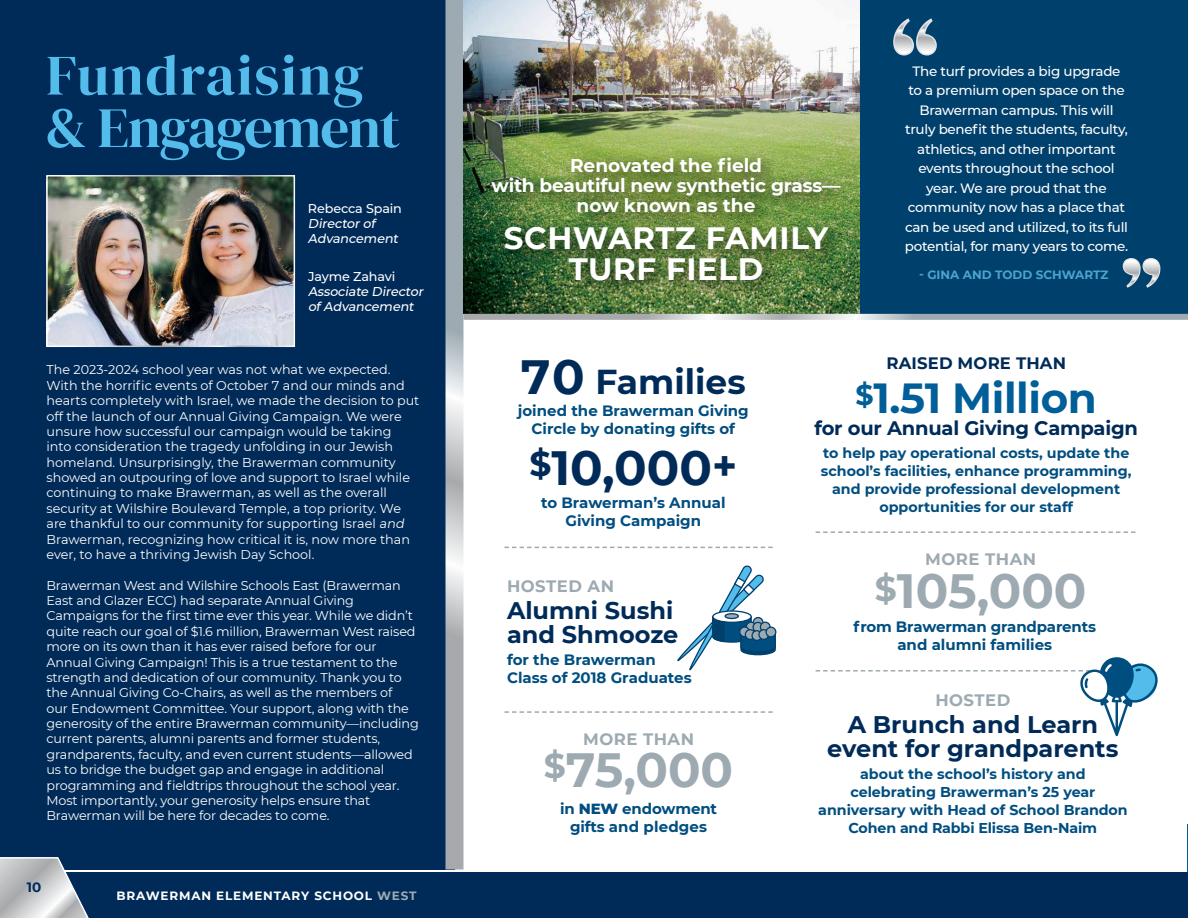
<style>
.page{position:relative;width:1188px;height:918px;background:#fff}
.page>*{position:absolute;margin:0;border:0;box-sizing:border-box;transform-origin:0 0}
.t1{font:57px/52.5px "DM Serif Display";color:#54bceb}
.t2{font:700 48px "Montserrat";color:#9eaab1}
.t3{font:700 48px "Montserrat";color:#002b58}
.t4{font:700 42px "Montserrat";letter-spacing:-.01em;color:#005e98}
.t5{font:700 34.5px "Montserrat";color:#002b58}
.t6{font:700 30.9px/30.9px "Montserrat";letter-spacing:.02em;color:#fff;text-align:center}
.t7{font:700 24px/24px "Montserrat";color:#002b58}
.t8{font:700 19.5px "Montserrat";letter-spacing:-.01em;color:#002b58}
.t9{font:700 18.6px/20.1px "Montserrat";letter-spacing:-.01em;color:#fff;text-align:center}
.t10{font:700 16.5px "Montserrat";letter-spacing:.03em;color:#9eaab1}
.t11{font:700 16.5px "Montserrat";letter-spacing:.01em;color:#002b58}
.t12{font:700 15px/18px "Montserrat";color:#004e80;text-align:center}
.t13{font:700 14.25px/18px "Montserrat";color:#004e80;text-align:center}
.t14{font:500 13.5px/19.5px "Montserrat";letter-spacing:-.02em;color:#fff;text-align:center}
.t15{font:700 13.5px "Montserrat";color:#002b58}
.t16{font:12.75px/15.5px "Montserrat";letter-spacing:-.01em;color:#fff}
.t17{font:italic 500 12.75px/15px "Montserrat";color:#fff}
.t18{font:500 12.75px "Montserrat";letter-spacing:-.01em;color:#fff}
.t19{font:700 12px "Montserrat";letter-spacing:.07em;color:#fff}
.t20{font:700 12px "Montserrat";color:#4aa5ce}
.s1{color:#002b58}
.s2{font-style:italic}
.s3{color:#9eaab1}
.s4{font-size:48px}
.s5{font-size:42px}
.s6{font-weight:800}
</style>
<div class="page">
<hr style="left:1187px;top:0;width:1px;height:918px;background:#005e98">
<div style="left:0;top:873px;width:1188px;height:45px;background:#002b58"></div>
<div style="left:1117px;top:0;width:71px;height:824px;background:#fff"></div>
<div style="left:0;top:0;width:454px;height:870px;background:#002b58"></div>
<svg style="left:504px;top:547px;width:269px;height:1px"></svg>
<svg style="left:677px;top:566px;width:99px;height:105px"></svg>
<div style="left:746px;top:622px;width:10px;height:10px;background:#9eaab1;border-radius:50%"></div>
<div style="left:746px;top:622px;width:11px;height:10px;border:1px solid #00406c;border-radius:50%"></div>
<svg style="left:740px;top:627px;width:9px;height:10px"></svg>
<div style="left:739px;top:626px;width:11px;height:11px;border:1px solid #00406c;border-radius:50%"></div>
<svg style="left:753px;top:622px;width:10px;height:10px"></svg>
<div style="left:752px;top:622px;width:11px;height:11px;border:1px solid #00406c;border-radius:50%"></div>
<svg style="left:760px;top:622px;width:10px;height:10px"></svg>
<div style="left:760px;top:622px;width:11px;height:10px;border:1px solid #00406c;border-radius:50%"></div>
<div style="left:745px;top:630px;width:10px;height:9px;background:#9eaab1;border-radius:50%"></div>
<div style="left:745px;top:629px;width:11px;height:11px;border:1px solid #00406c;border-radius:50%"></div>
<svg style="left:752px;top:631px;width:10px;height:9px"></svg>
<div style="left:751px;top:630px;width:11px;height:11px;border:1px solid #00406c;border-radius:50%"></div>
<svg style="left:759px;top:630px;width:10px;height:9px"></svg>
<div style="left:758px;top:629px;width:11px;height:11px;border:1px solid #00406c;border-radius:50%"></div>
<div style="left:766px;top:627px;width:10px;height:10px;background:#9eaab1;border-radius:50%"></div>
<div style="left:766px;top:627px;width:10px;height:11px;border:1px solid #00406c;border-radius:50%"></div>
<img style="left:49px;top:178px;width:243px;height:166px">
<div style="left:46px;top:175px;width:249px;height:172px;border:2px solid #fff"></div>
<svg style="left:0;top:857px;width:98px;height:61px"></svg>
<svg style="left:446px;top:0;width:18px;height:870px;background:#b5bbbf"></svg>
<svg style="left:504px;top:711px;width:269px;height:2px"></svg>
<svg style="left:816px;top:531px;width:320px;height:2px"></svg>
<svg style="left:816px;top:657px;width:342px;height:79px"></svg>
<div style="left:836px;top:0;width:352px;height:313px;background:#00406c"></div>
<img style="left:463px;top:0;width:397px;height:314px">
<div style="left:483px;top:148px;width:375px;height:152px;background:#000;opacity:.75"></div>
<svg style="left:1122px;top:258px;width:39px;height:30px"></svg>
<svg style="left:464px;top:314px;width:724px;height:6px;background:#b4babe"></svg>
<svg style="left:893px;top:18px;width:44px;height:38px"></svg>
<h1 class="t1" style="left:46px;top:50px;width:356px"><span class="s1">F</span>undraising &amp; Engagement</h1>
<p class="t18" style="left:308px;top:199px;width:95px">Rebecca Spain</p>
<p class="t17" style="left:308px;top:215px;width:94px">Directorof<br>Advancement</p>
<p class="t18" style="left:308px;top:267px;width:89px">Jayme Zahavi</p>
<p class="t17" style="left:308px;top:283px;width:120px">Associate Director ofAdvancement</p>
<p class="t16" style="left:46px;top:362px;width:374px">The 2023-2024 school year was not what we expected.<br>With the horrific events of October 7 and our minds and hearts completely with Israel, we made the decision to put off the launch of our Annual Giving Campaign. We were unsure how successful our campaign would be taking into consideration the tragedy unfolding in our Jewish homeland. Unsurprisingly, the Brawerman community showed an outpouring of love and support to Israel while continuing to make Brawerman, as well as the overall security at Wilshire Boulevard Temple, a top priority. We are thankful to our community for supporting Israel <span class="s2">and </span>Brawerman, recognizing how critical it is, now more than ever, to have a thriving Jewish Day School.</p>
<p class="t16" style="left:46px;top:577px;width:374px">Brawerman West and Wilshire Schools East (Brawerman East and Glazer ECC) had separate Annual Giving Campaigns for the first time ever this year. While we didn’t quite reach our goal of $1.6 million, Brawerman West raised more on its own than it has ever raised before for our Annual Giving Campaign! This is a true testament to the strength and dedication of our community. Thank you to the Annual Giving Co-Chairs, as well as the members of<br>our Endowment Committee. Your support, along with the generosity of the entire Brawerman community—including current parents, alumni parents and former students, grandparents, faculty, and even current students—allowed us to bridge the budget gap and engage in additional programming and fieldtrips throughout the school year.<br>Most importantly, your generosity helps ensure that Brawerman will be here for decades to come.</p>
<p class="t15" style="left:27px;top:878px;width:16px">10</p>
<p class="t19" style="left:117px;top:887px;width:301px">BRAWERMAN ELEMENTARY SCHOOL <span class="s3">WEST</span></p>
<h3 class="t9" style="left:491px;top:154px;width:351px">Renovated the field<br>with beautiful new synthetic grass— now known as the</h3>
<h3 class="t6" style="left:504px;top:222px;width:326px">SCHWARTZ FAMILY<br>TURF FIELD</h3>
<p class="t14" style="left:905px;top:61px;width:225px">The turf provides a big upgrade to a premium open space on the<br>Brawerman campus. This will truly benefit the students, faculty, athletics, and other important events throughout the school year. We are proud that the community now has a place that can be used and utilized, to its full potential, for many years to come.</p>
<p class="t20" style="left:919px;top:266px;width:191px">- GINA AND TODD SCHWARTZ</p>
<h3 class="t5" style="left:521px;top:357px;width:226px"><span class="s4">70</span> Families</h3>
<p class="t12" style="left:518px;top:401px;width:232px">joined the Brawerman Giving<br>Circle by donating gifts of</p>
<h2 class="t3" style="left:529px;top:434px;width:209px"><sup>$</sup>10,000<span class="s5">+</span></h2>
<p class="t12" style="left:541px;top:493px;width:186px">to Brawerman’s Annual<br>Giving Campaign</p>
<p class="t10" style="left:507px;top:574px;width:109px">HOSTED AN</p>
<h3 class="t7" style="left:507px;top:597px;width:173px">Alumni Sushi and Shmooze</h3>
<p class="t12" style="left:507px;top:650px;width:186px;text-align:left">for the Brawerman<br>Class of 2018 Graduates</p>
<p class="t10" style="left:583px;top:728px;width:113px">MORE THAN</p>
<h2 class="t2" style="left:544px;top:736px;width:191px"><sup>$</sup>75,000</h2>
<p class="t12" style="left:560px;top:799px;width:159px">in <span class="s6">NEW</span> endowment gifts and pledges</p>
<p class="t11" style="left:886px;top:351px;width:181px">RAISED MORE THAN</p>
<h3 class="t4" style="left:856px;top:367px;width:243px"><sup>$</sup>1.51 Million</h3>
<h3 class="t8" style="left:815px;top:414px;width:325px">for our Annual Giving Campaign</h3>
<p class="t13" style="left:821px;top:443px;width:312px">to help pay operational costs, update the school’s facilities, enhance programming, and provide professional development opportunities for our staff</p>
<p class="t10" style="left:925px;top:547px;width:113px">MORE THAN</p>
<h2 class="t2" style="left:875px;top:557px;width:213px"><sup>$</sup>105,000</h2>
<p class="t12" style="left:854px;top:617px;width:244px">from Brawerman grandparents and alumni families</p>
<p class="t10" style="left:935px;top:688px;width:76px">HOSTED</p>
<h3 class="t7" style="left:827px;top:711px;width:293px;text-align:center">A Brunch and Learn event for grandparents</h3>
<p class="t13" style="left:818px;top:764px;width:311px">about the school’s history and celebrating Brawerman’s 25 year anniversary with Head of School Brandon Cohen and Rabbi Elissa Ben-Naim</p>
</div>
